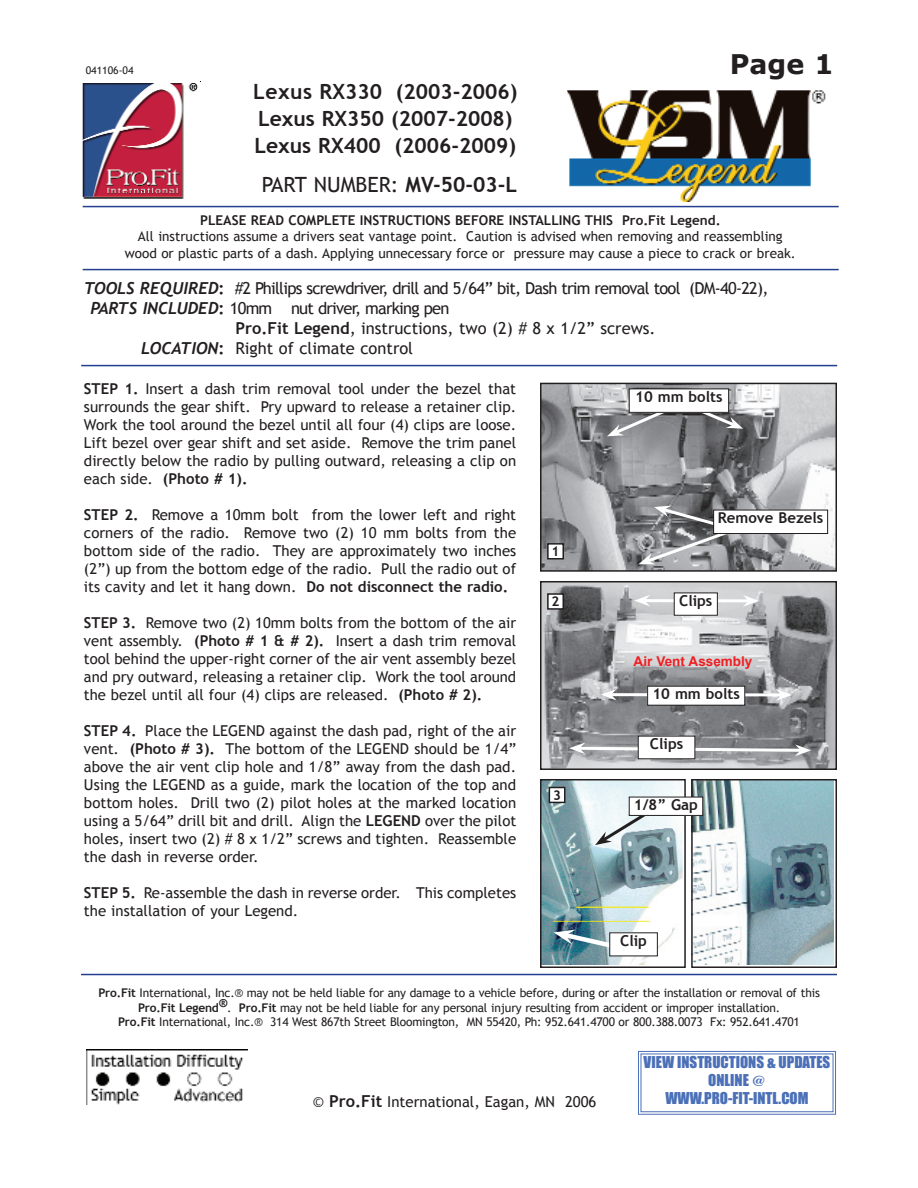
<style>
.page{position:relative;width:918px;height:1188px;background:#fff}
.page>*{position:absolute;margin:0;border:0;box-sizing:border-box;transform-origin:0 0}
.t1{font:700 27px "Verdana";color:#231f20}
.t2{font:700 21px/27px "Trebuchet MS";color:#231f20}
.t3{font:21px "Trebuchet MS";color:#231f20}
.t4{font:16.5px "Trebuchet MS";letter-spacing:-.045em;color:#231f20}
.t5{font:16.5px "Trebuchet MS";color:#231f20}
.t6{font:italic 700 16.5px "Trebuchet";color:#231f20}
.t7{font:15px/18px "Trebuchet MS";color:#231f20;text-align:justify}
.t8{font:700 15px "Trebuchet MS";color:#231f20}
.t9{font:15px/18px "Impact";color:#4b70b7;text-align:center}
.t10{font:13.5px/16.2px "Trebuchet MS";color:#231f20;text-align:center}
.t11{font:700 13.5px "Trebuchet MS";color:#231f20}
.t12{font:700 13.5px "Arial";color:#ee1f23}
.t13{font:12px/14.4px "Trebuchet MS";letter-spacing:-.015em;color:#231f20;text-align:center}
.t14{font:10.5px "Trebuchet MS";color:#231f20}
.s1{font-weight:700}
.s2{font-family:"Trebuchet";font-weight:700;font-style:italic}
.s3{font-family:"Trebuchet MS";font-style:normal}
.s4{font-weight:700;font-size:16.5px}
.s5{font-family:"Times";font-weight:700}
</style>
<div class="page">
<div style="left:83px;top:81px;width:120px;height:119px;background:linear-gradient(to bottom,#fff,#fff)"></div>
<img style="left:83px;top:81px;width:118px;height:117px">
<img style="left:568px;top:90px;width:258px;height:111px">
<hr style="left:83px;top:269px;width:756px;height:1px;background:#243e91">
<hr style="left:81px;top:365px;width:756px;height:1px;background:#243e91">
<hr style="left:83px;top:206px;width:756px;height:1px;background:#243e91">
<img style="left:543px;top:386px;width:291px;height:183px">
<div style="left:540px;top:383px;width:297px;height:189px;border:2px solid #231f20"></div>
<div style="left:548px;top:544px;width:15px;height:15px;background:#fff"></div>
<div style="left:547px;top:543px;width:17px;height:17px;border:2px solid #231f20"></div>
<svg style="left:638px;top:506px;width:100px;height:59px;background:#8d8e90"></svg>
<div style="left:714px;top:510px;width:114px;height:24px;background:#fff"></div>
<div style="left:713px;top:510px;width:115px;height:24px;border:1px solid #231f20"></div>
<svg style="left:607px;top:398px;width:136px;height:38px;background:#8a8b8d"></svg>
<div style="left:629px;top:389px;width:100px;height:23px;background:#fff"></div>
<div style="left:629px;top:389px;width:100px;height:24px;border:1px solid #231f20"></div>
<img style="left:543px;top:584px;width:291px;height:183px">
<div style="left:540px;top:581px;width:297px;height:189px;border:2px solid #231f20"></div>
<div style="left:548px;top:594px;width:15px;height:15px;background:#fff"></div>
<div style="left:547px;top:593px;width:17px;height:17px;border:2px solid #231f20"></div>
<svg style="left:569px;top:743px;width:242px;height:13px"></svg>
<hr style="left:645px;top:599px;width:104px;height:3px;background:#fff">
<svg style="left:743px;top:595px;width:16px;height:12px"></svg>
<svg style="left:634px;top:595px;width:16px;height:11px"></svg>
<hr style="left:611px;top:693px;width:171px;height:3px;background:#fff">
<svg style="left:776px;top:689px;width:16px;height:12px"></svg>
<svg style="left:601px;top:689px;width:16px;height:12px"></svg>
<div style="left:648px;top:686px;width:97px;height:19px;background:#fff"></div>
<div style="left:647px;top:686px;width:98px;height:20px;border:1px solid #231f20"></div>
<div style="left:638px;top:736px;width:57px;height:23px;background:#fff"></div>
<div style="left:674px;top:593px;width:43px;height:22px;background:#fff"></div>
<div style="left:674px;top:593px;width:44px;height:23px;border:1px solid #231f20"></div>
<img style="left:543px;top:782px;width:139px;height:183px">
<div style="left:540px;top:779px;width:146px;height:189px;border:2px solid #231f20"></div>
<img style="left:694px;top:782px;width:139px;height:183px">
<div style="left:691px;top:779px;width:146px;height:189px;border:2px solid #231f20"></div>
<div style="left:549px;top:788px;width:16px;height:14px;background:#fff"></div>
<div style="left:549px;top:787px;width:17px;height:16px;border:2px solid #231f20"></div>
<svg style="left:554px;top:930px;width:95px;height:28px"></svg>
<div style="left:610px;top:933px;width:47px;height:23px;background:#fff"></div>
<div style="left:609px;top:932px;width:49px;height:24px;border:1px solid #231f20"></div>
<img style="left:86px;top:1050px;width:161px;height:54px">
<svg style="left:638px;top:1051px;width:198px;height:64px"></svg>
<div style="left:641px;top:1054px;width:192px;height:58px;border:1px solid #4b70b7"></div>
<hr style="left:81px;top:974px;width:756px;height:1px;background:#243e91">
<svg style="left:595px;top:802px;width:68px;height:43px"></svg>
<div style="left:629px;top:797px;width:74px;height:18px;background:#fff"></div>
<div style="left:629px;top:797px;width:74px;height:19px;border:1px solid #231f20"></div>
<p class="t14" style="left:86px;top:64px;width:49px">041106-04</p>
<h2 class="t2" style="left:253px;top:78px;width:266px">Lexus RX330 (2003-2006)<br>Lexus RX350 (2007-2008)<br>Lexus RX400 (2006-2009)</h2>
<h2 class="t3" style="left:262px;top:172px;width:257px">PART NUMBER: <span class="s1">MV-50-03-L</span></h2>
<h1 class="t1" style="left:730px;top:47px;width:105px">Page 1</h1>
<p class="t11" style="left:200px;top:213px;width:522px">PLEASE READ COMPLETE INSTRUCTIONS BEFORE INSTALLING THIS Pro.Fit Legend.</p>
<p class="t10" style="left:125px;top:228px;width:673px">All instructions assume a drivers seat vantage point. Caution is advised when removing and reassembling wood or plastic parts of a dash. Applying unnecessary force or pressure may cause a piece to crack or break.</p>
<p class="t4" style="left:235px;top:279px;width:535px">#2 Phillips screwdriver, drill and 5/64” bit, Dash trim removal tool (DM-40-22),</p>
<p class="t4" style="left:91px;top:299px;width:360px"><span class="s2">PARTS INCLUDED</span><span class="s1">:</span> 10mm nut driver, marking pen</p>
<p class="t5" style="left:235px;top:318px;width:422px"><span class="s1">Pro.Fit Legend</span>, instructions, two (2) # 8 x 1/2” screws.</p>
<p class="t5" style="left:235px;top:338px;width:179px">Right of climate control</p>
<p class="t6" style="left:84px;top:279px;width:142px">TOOLS REQUIRED<span class="s3">:</span></p>
<p class="t6" style="left:141px;top:338px;width:85px">LOCATION<span class="s3">:</span></p>
<p class="t7" style="left:84px;top:379px;width:434px"><span class="s1">STEP 1.</span> Insert a dash trim removal tool under the bezel that surrounds the gear shift. Pry upward to release a retainer clip.<br>Work the tool around the bezel until all four (4) clips are loose.<br>Lift bezel over gear shift and set aside. Remove the trim panel directly below the radio by pulling outward, releasing a clip on each side. <span class="s1">(Photo # 1).</span></p>
<p class="t7" style="left:84px;top:505px;width:434px"><span class="s1">STEP 2.</span> Remove a 10mm bolt from the lower left and right corners of the radio. Remove two (2) 10 mm bolts from the bottom side of the radio. They are approximately two inches (2”) up from the bottom edge of the radio. Pull the radio out of its cavity and let it hang down. <span class="s1">Do not disconnect the radio.</span></p>
<p class="t7" style="left:84px;top:613px;width:434px"><span class="s1">STEP 3.</span> Remove two (2) 10mm bolts from the bottom of the air vent assembly. <span class="s1">(Photo # 1 &amp; # 2).</span> Insert a dash trim removal tool behind the upper-right corner of the air vent assembly bezel and pry outward, releasing a retainer clip. Work the tool around the bezel until all four (4) clips are released. <span class="s1">(Photo # 2).</span></p>
<p class="t7" style="left:84px;top:721px;width:434px"><span class="s1">STEP 4.</span> Place the LEGEND against the dash pad, right of the air vent. <span class="s1">(Photo # 3).</span> The bottom of the LEGEND should be 1/4” above the air vent clip hole and 1/8” away from the dash pad.<br>Using the LEGEND as a guide, mark the location of the top and bottom holes. Drill two (2) pilot holes at the marked location using a 5/64” drill bit and drill. Align the <span class="s1">LEGEND</span> over the pilot holes, insert two (2) # 8 x 1/2” screws and tighten. Reassemble the dash in reverse order.</p>
<p class="t7" style="left:84px;top:883px;width:434px"><span class="s1">STEP 5.</span> Re-assemble the dash in reverse order. This completes the installation of your Legend.</p>
<p class="t11" style="left:552px;top:543px;width:9px">1</p>
<p class="t11" style="left:552px;top:594px;width:9px">2</p>
<p class="t11" style="left:553px;top:787px;width:9px">3</p>
<p class="t8" style="left:635px;top:388px;width:89px">10 mm bolts</p>
<p class="t8" style="left:718px;top:509px;width:107px">Remove Bezels</p>
<p class="t8" style="left:679px;top:592px;width:35px">Clips</p>
<p class="t12" style="left:634px;top:654px;width:120px">Air Vent Assembly</p>
<p class="t8" style="left:653px;top:685px;width:89px">10 mm bolts</p>
<p class="t8" style="left:650px;top:735px;width:35px">Clips</p>
<p class="t8" style="left:634px;top:796px;width:65px">1/8” Gap</p>
<p class="t8" style="left:620px;top:932px;width:28px">Clip</p>
<p class="t13" style="left:98px;top:986px;width:723px"><span class="s1">Pro.Fit</span> International, Inc.® may not be held liable for any damage to a vehicle before, during or after the installation or removal of this<br><span class="s1">Pro.Fit Legend</span><sup>®</sup>. <span class="s1">Pro.Fit</span> may not be held liable for any personal injury resulting from accident or improper installation.<br><span class="s1">Pro.Fit</span> International, Inc.® 314 West 867th Street Bloomington, MN 55420, Ph: 952.641.4700 or 800.388.0073 Fx: 952.641.4701</p>
<p class="t7" style="left:313px;top:1093px;width:285px">© <span class="s4">Pro.Fit</span> International, Eagan, MN 2006</p>
<p class="t9" style="left:644px;top:1053px;width:188px">VIEW INSTRUCTIONS &amp; UPDATES<br>ONLINE <span class="s5">@<br></span>WWW.PRO-FIT-INTL.COM</p>
</div>
